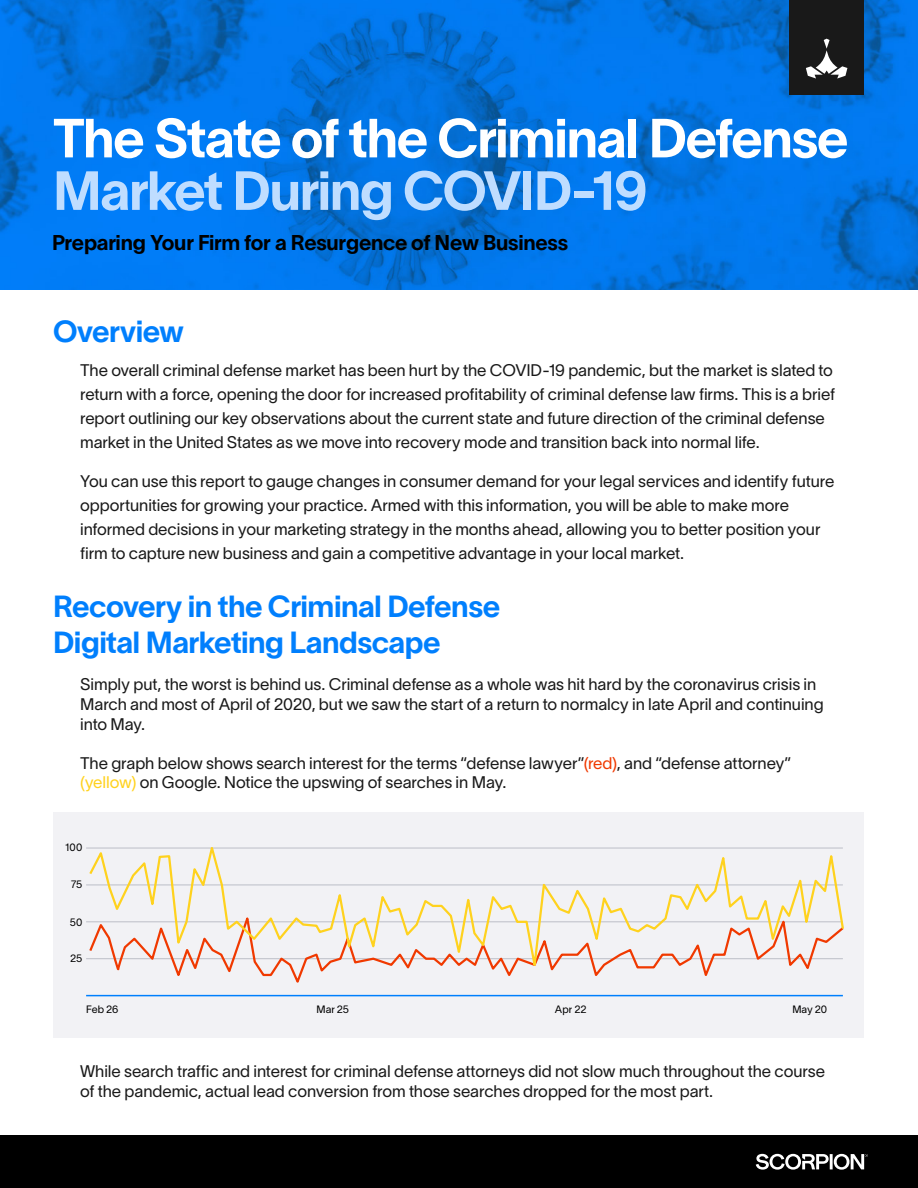
<style>
.page{position:relative;width:918px;height:1188px;background:#fff}
.page>*{position:absolute;margin:0;border:0;box-sizing:border-box;transform-origin:0 0}
.t1{font:54px "Lausanne 700";letter-spacing:-.025em;color:#fff}
.t2{font:54px "Lausanne 700";letter-spacing:-.035em;color:#bfddff}
.t3{font:30px/36px "Lausanne 700";letter-spacing:-.02em;color:#007ffd}
.t4{font:21px "Lausanne 700";letter-spacing:-.01em;color:#000}
.t5{font:16.5px/24px "Lausanne 300";letter-spacing:-.005em;color:#191919}
.t6{font:10.5px "Lausanne 300";letter-spacing:.005em;color:#000}
.s1{color:#f03900}
.s2{color:#ffd21e}
</style>
<div class="page">
<img style="left:0;top:0;width:918px;height:289px">
<div style="left:789px;top:0;width:75px;height:94px;background:#191919"></div>
<svg style="left:806px;top:39px;width:41px;height:40px"></svg>
<div style="left:53px;top:813px;width:811px;height:225px;background:#f2f2f5"></div>
<hr style="left:86px;top:848px;width:757px;height:1px;background:#bcbec7">
<hr style="left:86px;top:885px;width:757px;height:1px;background:#bcbec7">
<hr style="left:86px;top:921px;width:757px;height:1px;background:#bcbec7">
<hr style="left:86px;top:958px;width:757px;height:1px;background:#bcbec7">
<hr style="left:86px;top:995px;width:757px;height:1px;background:#007ffd">
<svg style="left:87px;top:847px;width:757px;height:133px"></svg>
<div style="left:0;top:1135px;width:918px;height:53px;background:#000"></div>
<svg style="left:756px;top:1154px;width:112px;height:16px"></svg>
<h1 class="t1" style="left:53px;top:105px;width:797px">The State of the Criminal Defense</h1>
<h1 class="t2" style="left:53px;top:157px;width:596px">Market During COVID-19</h1>
<p class="t4" style="left:52px;top:230px;width:518px">Preparing Your Firm for a Resurgence of New Business</p>
<h2 class="t3" style="left:53px;top:313px;width:133px">Overview</h2>
<p class="t5" style="left:80px;top:358px;width:757px">The overall criminal defense market has been hurt by the COVID-19 pandemic, but the market is slated to return with a force, opening the door for increased profitability of criminal defense law firms. This is a brief report outlining our key observations about the current state and future direction of the criminal defense market in the United States as we move into recovery mode and transition back into normal life.</p>
<p class="t5" style="left:80px;top:469px;width:756px">You can use this report to gauge changes in consumer demand for your legal services and identify future opportunities for growing your practice. Armed with this information, you will be able to make more informed decisions in your marketing strategy in the months ahead, allowing you to better position your firm to capture new business and gain a competitive advantage in your local market.</p>
<h2 class="t3" style="left:53px;top:588px;width:449px">Recovery in the Criminal Defense<br>Digital Marketing Landscape</h2>
<p class="t5" style="left:80px;top:674px;width:745px;line-height:19.8px">Simply put, the worst is behind us. Criminal defense as a whole was hit hard by the coronavirus crisis in<br>March and most of April of 2020, but we saw the start of a return to normalcy in late April and continuing into May.</p>
<p class="t5" style="left:80px;top:752px;width:713px;line-height:19.8px">The graph below shows search interest for the terms “defense lawyer”<span class="s1">(red)</span>, and “defense attorney” <span class="s2">(yellow)</span> on Google. Notice the upswing of searches in May.</p>
<p class="t6" style="left:65px;top:840px;width:19px">100</p>
<p class="t6" style="left:71px;top:878px;width:13px">75</p>
<p class="t6" style="left:70px;top:916px;width:14px">50</p>
<p class="t6" style="left:70px;top:952px;width:14px">25</p>
<p class="t6" style="left:86px;top:1003px;width:34px">Feb 26</p>
<p class="t6" style="left:316px;top:1003px;width:34px">Mar 25</p>
<p class="t6" style="left:555px;top:1003px;width:33px">Apr 22</p>
<p class="t6" style="left:792px;top:1003px;width:36px">May 20</p>
<p class="t5" style="left:80px;top:1061px;width:747px;line-height:19.8px">While search traffic and interest for criminal defense attorneys did not slow much throughout the course of the pandemic, actual lead conversion from those searches dropped for the most part.</p>
</div>
